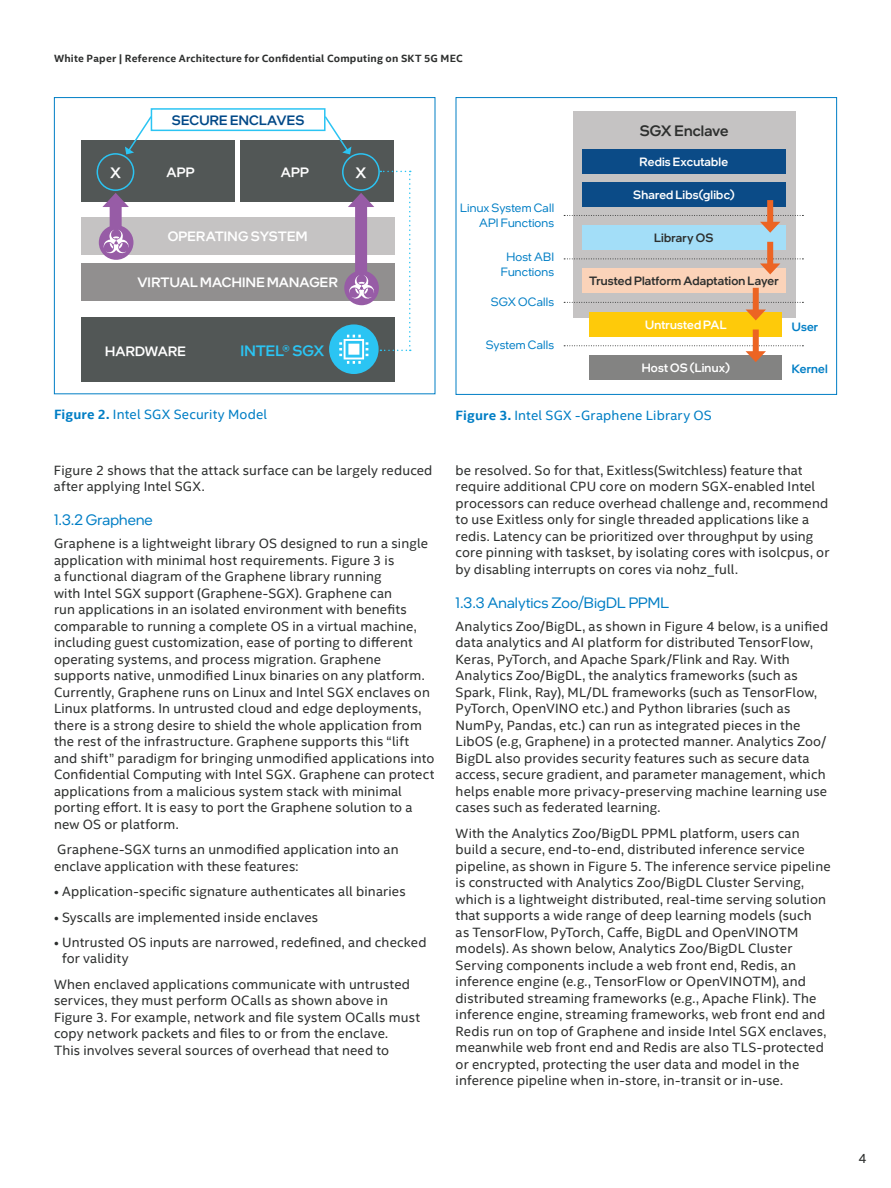
<style>
.page{position:relative;width:891px;height:1188px;background:#fff}
.page>*{position:absolute;margin:0;border:0;box-sizing:border-box;transform-origin:0 0}
.t1{font:15px "Intel One Display";letter-spacing:.01em;color:#007ec5}
.t2{font:500 15px "Intel One Display";color:#2d2f2e}
.t3{font:500 15px "Intel One Display";color:#2bc4f3}
.t4{font:500 15px "Intel One Display";color:#fff}
.t5{font:13.5px/16.5px "Intel Clear";letter-spacing:.01em;color:#2d2f2e}
.t6{font:13.5px "Intel Clear";letter-spacing:.015em;color:#007ec5}
.t7{font:500 13.5px "Intel One Display";letter-spacing:.01em;color:#fff}
.t8{font:500 13.5px "Intel One Display";letter-spacing:.015em;color:#014887}
.t9{font:12px/15px "Intel One Display";letter-spacing:.015em;color:#007ec5;text-align:right}
.t10{font:500 12px "Intel One Display";letter-spacing:.015em;color:#fff}
.t11{font:500 12px "Intel One Display";letter-spacing:.015em;color:#2d2f2e}
.t12{font:500 12px "Intel One Display";letter-spacing:.015em;color:#007ec5}
.t13{font:700 10.5px "Intel Clear";letter-spacing:.02em;color:#2d2f2e}
.s1{font-weight:700}
</style>
<div class="page">
<div style="left:54px;top:97px;width:381px;height:297px;border:1px solid #007ec5"></div>
<div style="left:456px;top:97px;width:381px;height:298px;border:1px solid #007ec5"></div>
<div style="left:573px;top:112px;width:222px;height:206px;background:#c5c3c3"></div>
<div style="left:81px;top:217px;width:313px;height:38px;background:#c5c3c3"></div>
<div style="left:81px;top:263px;width:313px;height:38px;background:#918f8f"></div>
<div style="left:81px;top:317px;width:313px;height:65px;background:#525756"></div>
<div style="left:81px;top:140px;width:153px;height:62px;background:#525756"></div>
<div style="left:241px;top:140px;width:153px;height:62px;background:#525756"></div>
<div style="left:151px;top:108px;width:175px;height:23px;border:2px solid #2bc4f3"></div>
<div style="left:582px;top:150px;width:203px;height:24px;background:#0b4b87"></div>
<div style="left:582px;top:182px;width:203px;height:24px;background:#0b4b87"></div>
<div style="left:590px;top:312px;width:192px;height:24px;background:#feca0a"></div>
<div style="left:590px;top:355px;width:192px;height:25px;background:#838382"></div>
<div style="left:582px;top:225px;width:203px;height:24px;background:#a3def8"></div>
<div style="left:582px;top:269px;width:203px;height:24px;background:#fbd3b9"></div>
<svg style="left:564px;top:215px;width:239px;height:1px"></svg>
<svg style="left:564px;top:302px;width:239px;height:1px"></svg>
<div style="left:767px;top:200px;width:6px;height:25px;background:#ec6423"></div>
<svg style="left:760px;top:222px;width:20px;height:11px"></svg>
<div style="left:753px;top:288px;width:6px;height:25px;background:#ec6423"></div>
<svg style="left:746px;top:310px;width:20px;height:10px"></svg>
<div style="left:767px;top:242px;width:6px;height:25px;background:#ec6423"></div>
<svg style="left:564px;top:259px;width:239px;height:15px"></svg>
<div style="left:753px;top:330px;width:6px;height:25px;background:#ec6423"></div>
<svg style="left:564px;top:345px;width:239px;height:17px"></svg>
<div style="left:329px;top:324px;width:50px;height:50px;background:#2bc4f3;border-radius:50%"></div>
<div style="left:99px;top:225px;width:34px;height:35px;background:#975ca6;border-radius:50%"></div>
<div style="left:97px;top:153px;width:37px;height:38px;border:2px solid #2bc4f3;border-radius:50%"></div>
<div style="left:342px;top:153px;width:38px;height:38px;border:2px solid #2bc4f3;border-radius:50%"></div>
<svg style="left:103px;top:230px;width:27px;height:24px"></svg>
<div style="left:110px;top:202px;width:12px;height:27px;background:#975ca6"></div>
<svg style="left:102px;top:193px;width:27px;height:14px"></svg>
<svg style="left:125px;top:115px;width:28px;height:39px"></svg>
<svg style="left:323px;top:115px;width:28px;height:39px"></svg>
<svg style="left:339px;top:171px;width:72px;height:193px"></svg>
<p class="t13" style="left:54px;top:51px;width:410px">White Paper | Reference Architecture for Confidential Computing on SKT 5G MEC</p>
<p class="t8" style="left:172px;top:112px;width:134px">SECURE ENCLAVES</p>
<p class="t4" style="left:110px;top:163px;width:12px">X</p>
<p class="t7" style="left:167px;top:164px;width:30px">APP</p>
<p class="t7" style="left:281px;top:164px;width:30px">APP</p>
<p class="t4" style="left:356px;top:163px;width:12px">X</p>
<p class="t7" style="left:168px;top:228px;width:141px">OPERATING SYSTEM</p>
<p class="t7" style="left:137px;top:274px;width:202px">VIRTUAL MACHINE MANAGER</p>
<p class="t7" style="left:105px;top:342px;width:82px">HARDWARE</p>
<p class="t3" style="left:240px;top:341px;width:86px">INTEL® SGX</p>
<p class="t9" style="left:460px;top:200px;width:96px">Linux System Call<br>API Functions</p>
<p class="t9" style="left:501px;top:249px;width:55px;text-align:center">Host ABI<br>Functions</p>
<p class="t9" style="left:491px;top:294px;width:65px">SGX OCalls</p>
<p class="t9" style="left:486px;top:337px;width:70px">System Calls</p>
<p class="t2" style="left:640px;top:122px;width:90px">SGX Enclave</p>
<p class="t10" style="left:640px;top:155px;width:90px">Redis Excutable</p>
<p class="t10" style="left:633px;top:187px;width:103px">Shared Libs(glibc)</p>
<p class="t11" style="left:654px;top:230px;width:61px">Library OS</p>
<p class="t11" style="left:589px;top:274px;width:191px">Trusted Platform Adaptation Layer</p>
<p class="t10" style="left:645px;top:317px;width:83px">Untrusted PAL</p>
<p class="t10" style="left:642px;top:360px;width:90px">Host OS (Linux)</p>
<p class="t12" style="left:792px;top:320px;width:28px">User</p>
<p class="t12" style="left:792px;top:361px;width:37px">Kernel</p>
<p class="t6" style="left:54px;top:405px;width:215px"><span class="s1">Figure 2.</span> Intel SGX Security Model</p>
<p class="t6" style="left:456px;top:406px;width:258px"><span class="s1">Figure 3.</span> Intel SGX -Graphene Library OS</p>
<p class="t5" style="left:54px;top:462px;width:380px">Figure 2 shows that the attack surface can be largely reduced after applying Intel SGX.</p>
<p class="t1" style="left:54px;top:511px;width:100px">1.3.2 Graphene</p>
<p class="t5" style="left:54px;top:535px;width:382px">Graphene is a lightweight library OS designed to run a single application with minimal host requirements. Figure 3 is<br>a functional diagram of the Graphene library running<br>with Intel SGX support (Graphene-SGX). Graphene can<br>run applications in an isolated environment with benefits comparable to running a complete OS in a virtual machine, including guest customization, ease of porting to different operating systems, and process migration. Graphene supports native, unmodified Linux binaries on any platform.<br>Currently, Graphene runs on Linux and Intel SGX enclaves on Linux platforms. In untrusted cloud and edge deployments, there is a strong desire to shield the whole application from the rest of the infrastructure. Graphene supports this “lift and shift” paradigm for bringing unmodified applications into Confidential Computing with Intel SGX. Graphene can protect applications from a malicious system stack with minimal porting effort. It is easy to port the Graphene solution to a new OS or platform.</p>
<p class="t5" style="left:54px;top:841px;width:346px">Graphene-SGX turns an unmodified application into an enclave application with these features:</p>
<p class="t5" style="left:54px;top:883px;width:353px">• Application-specific signature authenticates all binaries</p>
<p class="t5" style="left:54px;top:908px;width:266px">• Syscalls are implemented inside enclaves</p>
<p class="t5" style="left:62px;top:934px;width:366px;text-indent:-8px">• Untrusted OS inputs are narrowed, redefined, and checked for validity</p>
<p class="t5" style="left:54px;top:975px;width:368px">When enclaved applications communicate with untrusted services, they must perform OCalls as shown above in Figure 3. For example, network and file system OCalls must copy network packets and files to or from the enclave.<br>This involves several sources of overhead that need to</p>
<p class="t5" style="left:456px;top:462px;width:375px">be resolved. So for that, Exitless(Switchless) feature that require additional CPU core on modern SGX-enabled Intel processors can reduce overhead challenge and, recommend to use Exitless only for single threaded applications like a redis. Latency can be prioritized over throughput by using core pinning with taskset, by isolating cores with isolcpus, or by disabling interrupts on cores via nohz_full.</p>
<p class="t1" style="left:456px;top:593px;width:215px">1.3.3 Analytics Zoo/BigDL PPML</p>
<p class="t5" style="left:456px;top:618px;width:374px">Analytics Zoo/BigDL, as shown in Figure 4 below, is a unified data analytics and AI platform for distributed TensorFlow, Keras, PyTorch, and Apache Spark/Flink and Ray. With Analytics Zoo/BigDL, the analytics frameworks (such as Spark, Flink, Ray), ML/DL frameworks (such as TensorFlow, PyTorch, OpenVINO etc.) and Python libraries (such as NumPy, Pandas, etc.) can run as integrated pieces in the LibOS (e.g, Graphene) in a protected manner. Analytics Zoo/ BigDL also provides security features such as secure data access, secure gradient, and parameter management, which helps enable more privacy-preserving machine learning use cases such as federated learning.</p>
<p class="t5" style="left:456px;top:824px;width:377px">With the Analytics Zoo/BigDL PPML platform, users can build a secure, end-to-end, distributed inference service pipeline, as shown in Figure 5. The inference service pipeline is constructed with Analytics Zoo/BigDL Cluster Serving, which is a lightweight distributed, real-time serving solution that supports a wide range of deep learning models (such<br>as TensorFlow, PyTorch, Caffe, BigDL and OpenVINOTM models). As shown below, Analytics Zoo/BigDL Cluster Serving components include a web front end, Redis, an inference engine (e.g., TensorFlow or OpenVINOTM), and distributed streaming frameworks (e.g., Apache Flink). The inference engine, streaming frameworks, web front end and Redis run on top of Graphene and inside Intel SGX enclaves, meanwhile web front end and Redis are also TLS-protected or encrypted, protecting the user data and model in the inference pipeline when in-store, in-transit or in-use.</p>
<p class="t5" style="left:858px;top:1150px;width:10px">4</p>
</div>
